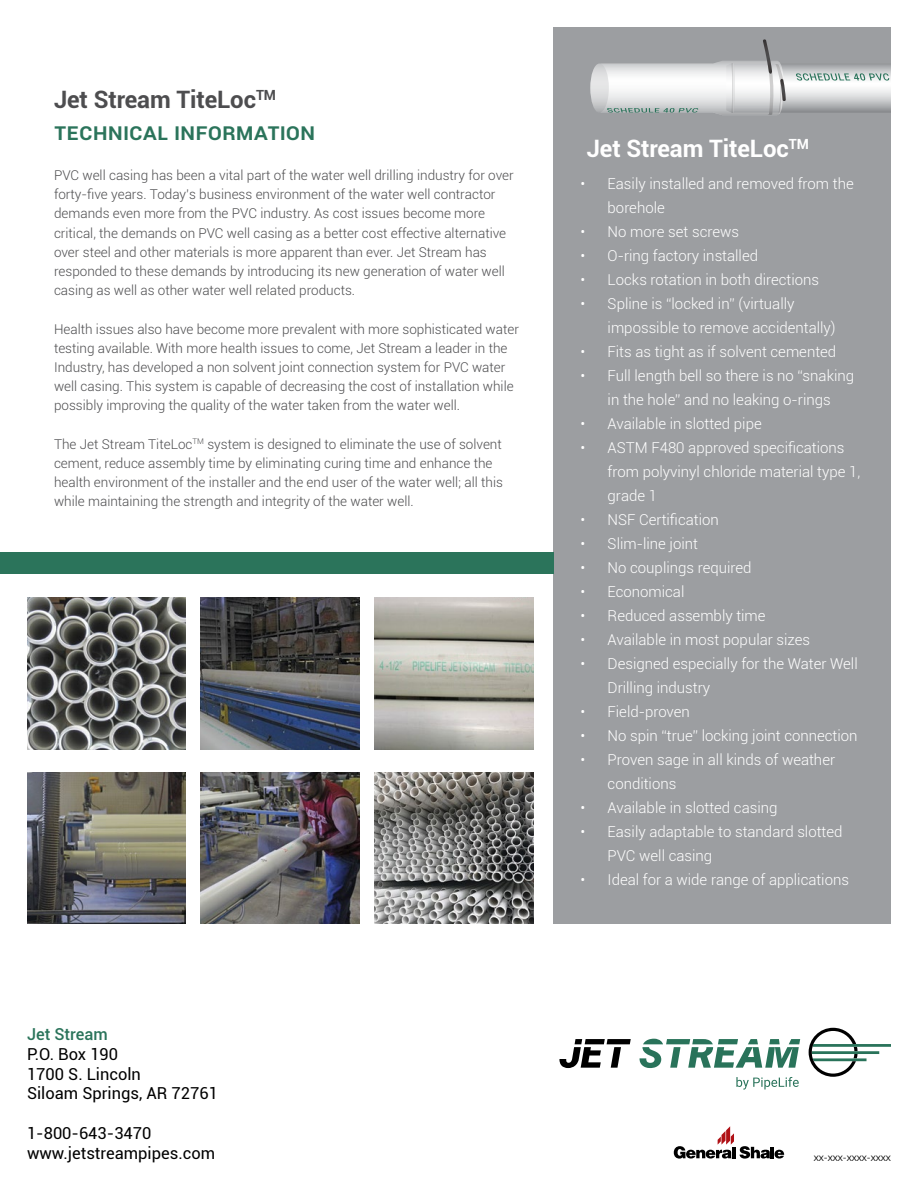
<style>
.page{position:relative;width:918px;height:1188px;background:#fff}
.page>*{position:absolute;margin:0;border:0;box-sizing:border-box;transform-origin:0 0}
.t1{font:500 24px "Roboto";letter-spacing:-.005em;color:#2b745b}
.t2{font:700 24px "Roboto";letter-spacing:-.005em;color:#4d4d4f}
.t3{font:700 24px "Roboto";letter-spacing:-.005em;color:#fff}
.t4{font:16.5px/19.8px "Roboto";color:#000}
.t5{font:500 16.5px "Roboto";color:#2b745b}
.t6{font:300 15px/24px "Roboto";color:#fff}
.t7{font:300 13.5px/19.2px "Roboto";color:#4d4d4f}
.t8{font:300 10.5px "Helvetica Neue LTW1 G";color:#000}
</style>
<div class="page">
<svg style="left:674px;top:1126px;width:60px;height:33px"></svg>
<hr style="left:732px;top:1147px;width:4px;height:11px;background:#000">
<svg style="left:740px;top:1146px;width:44px;height:13px"></svg>
<svg style="left:559px;top:1039px;width:72px;height:29px"></svg>
<svg style="left:639px;top:1039px;width:161px;height:29px"></svg>
<svg style="left:809px;top:1028px;width:82px;height:49px"></svg>
<svg style="left:736px;top:1077px;width:63px;height:13px"></svg>
<div style="left:554px;top:27px;width:337px;height:897px;background:#9c9ea1"></div>
<svg style="left:590px;top:39px;width:301px;height:76px"></svg>
<div style="left:0;top:553px;width:554px;height:21px;background:#2b745b"></div>
<img style="left:27px;top:597px;width:159px;height:152px">
<img style="left:27px;top:772px;width:159px;height:152px">
<img style="left:201px;top:597px;width:159px;height:152px">
<img style="left:201px;top:772px;width:159px;height:152px">
<img style="left:375px;top:597px;width:159px;height:152px">
<img style="left:375px;top:772px;width:159px;height:152px">
<h1 class="t2" style="left:54px;top:82px;width:224px">Jet Stream TiteLoc<sup>TM</sup></h1>
<h1 class="t1" style="left:54px;top:115px;width:263px">Technical Information</h1>
<p class="t7" style="left:54px;top:165px;width:461px">PVC well casing has been a vital part of the water well drilling industry for over forty-five years. Today’s business environment of the water well contractor demands even more from the PVC industry. As cost issues become more critical, the demands on PVC well casing as a better cost effective alternative over steel and other materials is more apparent than ever. Jet Stream has responded to these demands by introducing its new generation of water well casing as well as other water well related products.</p>
<p class="t7" style="left:54px;top:319px;width:466px">Health issues also have become more prevalent with more sophisticated water testing available. With more health issues to come, Jet Stream a leader in the Industry, has developed a non solvent joint connection system for PVC water well casing. This system is capable of decreasing the cost of installation while possibly improving the quality of the water taken from the water well.</p>
<p class="t7" style="left:54px;top:434px;width:450px">The Jet Stream TiteLoc<sup>TM</sup> system is designed to eliminate the use of solvent cement, reduce assembly time by eliminating curing time and enhance the health environment of the installer and the end user of the water well; all this while maintaining the strength and integrity of the water well.</p>
<p class="t5" style="left:27px;top:1023px;width:82px">Jet Stream</p>
<p class="t4" style="left:27px;top:1043px;width:192px">P.O. Box 190<br>1700 S. Lincoln<br>Siloam Springs, AR 72761</p>
<p class="t4" style="left:27px;top:1123px;width:190px">1-800-643-3470 www.jetstreampipes.com</p>
<h1 class="t3" style="left:587px;top:132px;width:224px">Jet Stream TiteLoc<sup>TM</sup></h1>
<p class="t6" style="left:608px;top:171px;width:248px;text-indent:-27px">• Easily installed and removed from the borehole</p>
<p class="t6" style="left:581px;top:219px;width:160px">• No more set screws</p>
<p class="t6" style="left:581px;top:243px;width:179px">• O-ring factory installed</p>
<p class="t6" style="left:581px;top:267px;width:240px">• Locks rotation in both directions</p>
<p class="t6" style="left:608px;top:291px;width:230px;text-indent:-27px">• Spline is “locked in” (virtually impossible to remove accidentally)</p>
<p class="t6" style="left:581px;top:339px;width:257px">• Fits as tight as if solvent cemented</p>
<p class="t6" style="left:581px;top:363px;width:275px;text-align:center">• Full length bell so there is no “snaking in the hole” and no leaking o-rings</p>
<p class="t6" style="left:581px;top:411px;width:183px">• Available in slotted pipe</p>
<p class="t6" style="left:608px;top:435px;width:254px;text-indent:-27px">• ASTM F480 approved specifications from polyvinyl chloride material type 1, grade 1</p>
<p class="t6" style="left:581px;top:507px;width:140px">• NSF Certification</p>
<p class="t6" style="left:581px;top:531px;width:119px">• Slim-line joint</p>
<p class="t6" style="left:581px;top:555px;width:173px">• No couplings required</p>
<p class="t6" style="left:581px;top:579px;width:105px">• Economical</p>
<p class="t6" style="left:581px;top:603px;width:187px">• Reduced assembly time</p>
<p class="t6" style="left:581px;top:627px;width:231px">• Available in most popular sizes</p>
<p class="t6" style="left:608px;top:651px;width:252px;text-indent:-27px">• Designed especially for the Water Well<br>Drilling industry</p>
<p class="t6" style="left:581px;top:699px;width:111px">• Field-proven</p>
<p class="t6" style="left:581px;top:723px;width:278px">• No spin “true” locking joint connection</p>
<p class="t6" style="left:608px;top:747px;width:229px;text-indent:-27px">• Proven sage in all kinds of weather conditions</p>
<p class="t6" style="left:581px;top:795px;width:198px">• Available in slotted casing</p>
<p class="t6" style="left:608px;top:819px;width:236px;text-indent:-27px">• Easily adaptable to standard slotted<br>PVC well casing</p>
<p class="t6" style="left:581px;top:867px;width:270px">• Ideal for a wide range of applications</p>
<p class="t8" style="left:814px;top:1150px;width:79px">xx-xxx-xxxx-xxxx</p>
</div>
